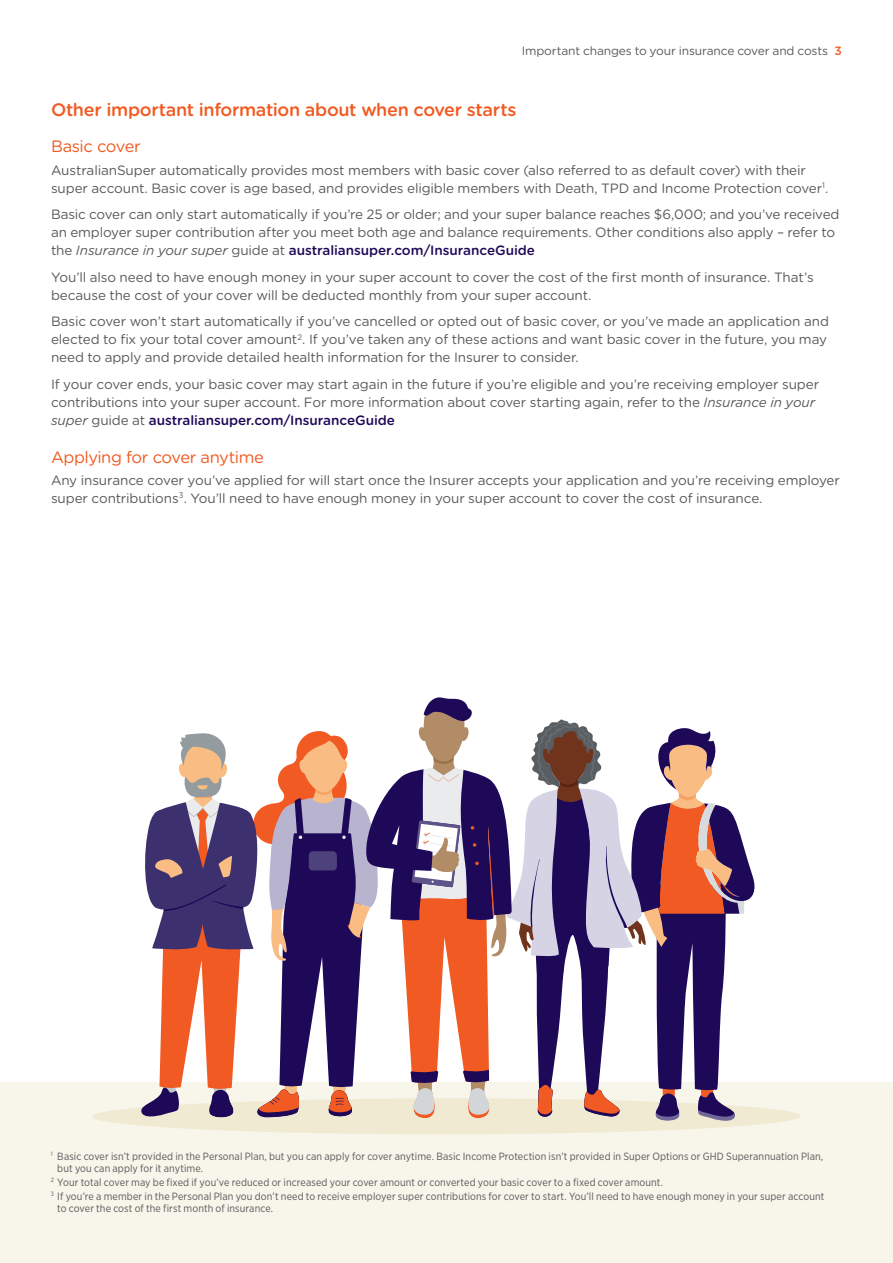
<style>
.page{position:relative;width:893px;height:1263px;background:#fff}
.page>*{position:absolute;margin:0;border:0;box-sizing:border-box;transform-origin:0 0}
.t1{font:500 18px "Gotham Rounded";letter-spacing:-.02em;color:#f15a22}
.t2{font:16.5px "Gotham Rounded";letter-spacing:-.03em;color:#f15a22}
.t3{font:13.5px/18px "Gotham Rounded";letter-spacing:-.01em;color:#58595b}
.t4{font:12px "Gotham Rounded";letter-spacing:-.015em;color:#58595b}
.t5{font:10.5px/12px "Gotham Narrow";letter-spacing:.01em;color:#58595b}
.s1{font-weight:500;color:#f15a22}
.s2{font-style:italic}
.s3{font-weight:500;color:#1e0858}
</style>
<div class="page">
<div style="left:0;top:1083px;width:893px;height:180px;background:#f8f5ea"></div>
<div style="left:92px;top:1098px;width:708px;height:36px;background:#f1ead2;border-radius:50%"></div>
<svg style="left:141px;top:697px;width:616px;height:424px"></svg>
<p class="t4" style="left:522px;top:43px;width:322px">Important changes to your insurance cover and costs <span class="s1">3</span></p>
<h1 class="t1" style="left:51px;top:97px;width:467px">Other important information about when cover starts</h1>
<p class="t2" style="left:51px;top:135px;width:91px">Basic cover</p>
<p class="t3" style="left:51px;top:160px;width:779px">AustralianSuper automatically provides most members with basic cover (also referred to as default cover) with their super account. Basic cover is age based, and provides eligible members with Death, TPD and Income Protection cover<sup>1</sup>.</p>
<p class="t3" style="left:51px;top:205px;width:790px">Basic cover can only start automatically if you’re 25 or older; and your super balance reaches $6,000; and you’ve received an employer super contribution after you meet both age and balance requirements. Other conditions also apply – refer to the <span class="s2">Insurance in your super</span> guide at <span class="s3">australiansuper.com/InsuranceGuide</span></p>
<p class="t3" style="left:51px;top:267px;width:764px">You’ll also need to have enough money in your super account to cover the cost of the first month of insurance. That’s because the cost of your cover will be deducted monthly from your super account.</p>
<p class="t3" style="left:51px;top:312px;width:779px">Basic cover won’t start automatically if you’ve cancelled or opted out of basic cover, or you’ve made an application and elected to fix your total cover amount<sup>2</sup>. If you’ve taken any of these actions and want basic cover in the future, you may need to apply and provide detailed health information for the Insurer to consider.</p>
<p class="t3" style="left:51px;top:374px;width:770px">If your cover ends, your basic cover may start again in the future if you’re eligible and you’re receiving employer super contributions into your super account. For more information about cover starting again, refer to the <span class="s2">Insurance in your super</span> guide at <span class="s3">australiansuper.com/InsuranceGuide</span></p>
<p class="t2" style="left:51px;top:445px;width:214px">Applying for cover anytime</p>
<p class="t3" style="left:51px;top:470px;width:790px">Any insurance cover you’ve applied for will start once the Insurer accepts your application and you’re receiving employer super contributions<sup>3</sup>. You’ll need to have enough money in your super account to cover the cost of insurance.</p>
<p class="t5" style="left:57px;top:1150px;width:767px;text-indent:-6px"><sup>1</sup> Basic cover isn’t provided in the Personal Plan, but you can apply for cover anytime. Basic Income Protection isn’t provided in Super Options or GHD Superannuation Plan, but you can apply for it anytime.</p>
<p class="t5" style="left:51px;top:1175px;width:775px;line-height:14.1px"><sup>2</sup> Your total cover may be fixed if you’ve reduced or increased your cover amount or converted your basic cover to a fixed cover amount.<br><sup>3</sup> If you’re a member in the Personal Plan you don’t need to receive employer super contributions for cover to start. You’ll need to have enough money in your super account</p>
<p class="t5" style="left:57px;top:1202px;width:217px">to cover the cost of the first month of insurance.</p>
</div>
